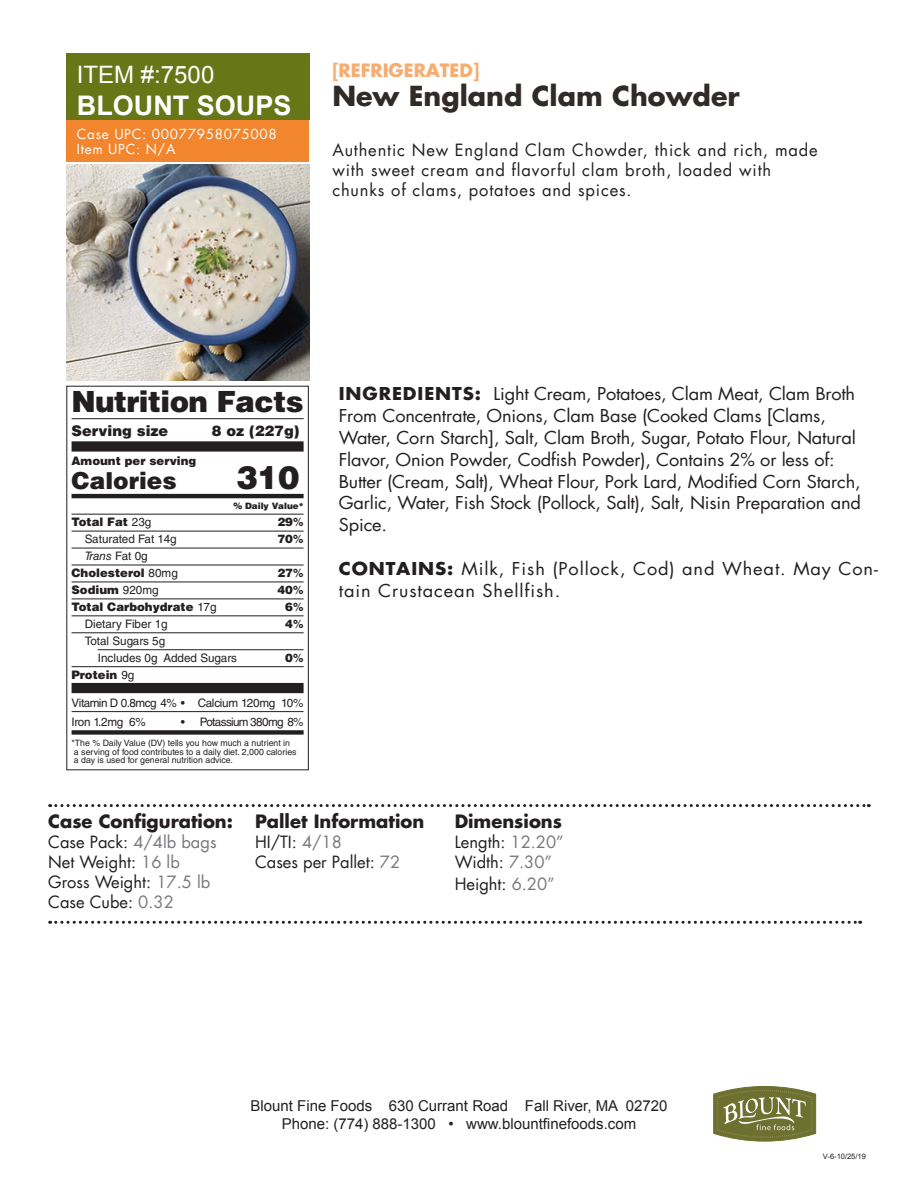
<style>
.page{position:relative;width:918px;height:1188px;background:#fff}
.page>*{position:absolute;margin:0;border:0;box-sizing:border-box;transform-origin:0 0}
.t1{font:900 32.1px "Helvetica LT Std";color:#231f20}
.t2{font:900 29.25px "Helvetica LT Std";letter-spacing:-.02em;color:#231f20}
.t3{font:700 27px "Futura";color:#302a28}
.t4{font:700 27px "Arial";color:#fff}
.t5{font:24px "Arial";color:#fff}
.t6{font:900 23.4px "Helvetica LT Std";color:#231f20}
.t7{font:700 18px "Futura";color:#231f20}
.t8{font:700 18px "Futura";color:#f7ac70}
.t9{font:17.4px/21.9px "Futura";letter-spacing:-.01em;color:#231f20;scale:1.05 1}
.t10{font:17.4px/21.9px "Futura";letter-spacing:.05em;color:#231f20;scale:1.05 1}
.t11{font:16.5px/19.8px "Futura";letter-spacing:.05em;color:#231f20}
.t12{font:16.5px/19.8px "Futura";color:#231f20}
.t13{font:15px/18px "Arial";color:#231f20;text-align:center}
.t14{font:900 14.55px "Helvetica LT Std";color:#231f20}
.t15{font:13.5px/15px "Futura";letter-spacing:.05em;color:#fff}
.t16{font:900 11.7px/17px "Helvetica LT Std";color:#231f20}
.t17{font:11.7px/17px "Helvetica LT Std";color:#231f20}
.t18{font:11.7px/19px "Helvetica LT Std";letter-spacing:-.04em;color:#231f20}
.t19{font:11.7px "Helvetica LT Std";letter-spacing:-.055em;color:#231f20}
.t20{font:8.7px/8.7px "Helvetica LT Std";color:#231f20}
.t21{font:900 8.7px "Helvetica LT Std";color:#231f20}
.t22{font:7.5px "Arial";color:#231f20}
.s1{font-weight:400}
.s2{font-weight:700}
.s3{font-weight:400;font-style:italic}
.s4{color:#76787b}
</style>
<div class="page">
<div style="left:66px;top:54px;width:243px;height:66px;background:#677717"></div>
<img style="left:66px;top:164px;width:243px;height:216px">
<svg style="left:713px;top:1086px;width:103px;height:55px;background:#898c57"></svg>
<div style="left:66px;top:120px;width:243px;height:41px;background:#f1862e"></div>
<svg style="left:50px;top:804px;width:819px;height:3px"></svg>
<svg style="left:50px;top:921px;width:811px;height:3px"></svg>
<hr style="left:72px;top:418px;width:232px;height:1px;background:#231f20">
<div style="left:72px;top:441px;width:232px;height:11px;background:#231f20"></div>
<hr style="left:72px;top:494px;width:232px;height:4px;background:#231f20">
<hr style="left:72px;top:514px;width:232px;height:1px;background:#231f20">
<hr style="left:72px;top:531px;width:232px;height:1px;background:#231f20">
<hr style="left:72px;top:548px;width:232px;height:1px;background:#231f20">
<hr style="left:72px;top:565px;width:232px;height:1px;background:#231f20">
<hr style="left:72px;top:582px;width:232px;height:1px;background:#231f20">
<hr style="left:72px;top:599px;width:232px;height:1px;background:#231f20">
<hr style="left:72px;top:616px;width:232px;height:1px;background:#231f20">
<hr style="left:72px;top:633px;width:232px;height:1px;background:#231f20">
<hr style="left:98px;top:649px;width:206px;height:1px;background:#231f20">
<hr style="left:72px;top:666px;width:232px;height:1px;background:#231f20">
<div style="left:72px;top:683px;width:232px;height:10px;background:#231f20"></div>
<hr style="left:72px;top:711px;width:232px;height:1px;background:#231f20">
<div style="left:72px;top:730px;width:232px;height:5px;background:#231f20"></div>
<div style="left:66px;top:386px;width:243px;height:384px;border:1px solid #231f20"></div>
<h3 class="t5" style="left:77px;top:59px;width:139px">ITEM #:7500</h3>
<h3 class="t4" style="left:77px;top:87px;width:216px">BLOUNT SOUPS</h3>
<p class="t15" style="left:77px;top:126px;width:202px">Case UPC: 00077958075008<br>Item UPC: N/A</p>
<p class="t8" style="left:332px;top:57px;width:148px">[REFRIGERATED]</p>
<h3 class="t3" style="left:332px;top:77px;width:409px">New England Clam Chowder</h3>
<p class="t11" style="left:332px;top:140px;width:487px">Authentic New England Clam Chowder, thick and rich, made with sweet cream and flavorful clam broth, loaded with chunks of clams, potatoes and spices.</p>
<h2 class="t2" style="left:72px;top:382px;width:234px">Nutrition Facts</h2>
<p class="t14" style="left:72px;top:421px;width:98px">Serving size</p>
<p class="t14" style="left:212px;top:421px;width:89px">8 oz (227g)</p>
<p class="t16" style="left:72px;top:452px;width:126px">Amount per serving</p>
<h3 class="t6" style="left:72px;top:465px;width:107px">Calories</h3>
<h1 class="t1" style="left:236px;top:456px;width:65px">310</h1>
<p class="t21" style="left:233px;top:500px;width:72px">% Daily Value*</p>
<p class="t16" style="left:72px;top:513px;width:81px">Total Fat <span class="s1">23g</span></p>
<p class="t16" style="left:278px;top:513px;width:27px">29<span class="s2">%</span></p>
<p class="t17" style="left:85px;top:530px;width:93px">Saturated Fat 14g</p>
<p class="t16" style="left:278px;top:530px;width:27px">70<span class="s2">%</span></p>
<p class="t16" style="left:72px;top:547px;width:108px;text-indent:13px"><span class="s3">Trans</span> <span class="s1">Fat 0g<br></span>Cholesterol <span class="s1">80mg</span></p>
<p class="t16" style="left:278px;top:564px;width:27px">27<span class="s2">%</span></p>
<p class="t16" style="left:72px;top:581px;width:89px">Sodium <span class="s1">920mg</span></p>
<p class="t16" style="left:278px;top:581px;width:27px">40<span class="s2">%</span></p>
<p class="t16" style="left:72px;top:598px;width:146px">Total Carbohydrate <span class="s1">17g</span></p>
<p class="t16" style="left:285px;top:598px;width:20px">6<span class="s2">%</span></p>
<p class="t17" style="left:85px;top:615px;width:85px">Dietary Fiber 1g</p>
<p class="t16" style="left:285px;top:615px;width:20px">4<span class="s2">%</span></p>
<p class="t17" style="left:98px;top:632px;width:141px;text-indent:-13px">Total Sugars 5g<br>Includes 0g Added Sugars</p>
<p class="t16" style="left:285px;top:649px;width:20px">0<span class="s2">%</span></p>
<p class="t16" style="left:72px;top:666px;width:64px">Protein <span class="s1">9g</span></p>
<p class="t18" style="left:72px;top:693px;width:233px">Vitamin D 0.8mcg 4% • Calcium 120mg 10%<br>Iron 1.2mg 6%</p>
<p class="t19" style="left:181px;top:715px;width:124px">• Potassium 380mg 8%</p>
<p class="t20" style="left:72px;top:738px;width:227px">*The % Daily Value (DV) tells you how much a nutrient in a serving of food contributes to a daily diet. 2,000 calories a day is used for general nutrition advice.</p>
<p class="t9" style="left:339px;top:383px;width:499px"><span class="s2">INGREDIENTS:</span> Light Cream, Potatoes, Clam Meat, Clam Broth From Concentrate, Onions, Clam Base (Cooked Clams [Clams, Water, Corn Starch], Salt, Clam Broth, Sugar, Potato Flour, Natural Flavor, Onion Powder, Codfish Powder), Contains 2% or less of:<br>Butter (Cream, Salt), Wheat Flour, Pork Lard, Modified Corn Starch, Garlic, Water, Fish Stock (Pollock, Salt), Salt, Nisin Preparation and Spice.</p>
<p class="t10" style="left:339px;top:557px;width:515px"><span class="s2">CONTAINS:</span> Milk, Fish (Pollock, Cod) and Wheat. May Con&shy;tain Crustacean Shellfish.</p>
<p class="t7" style="left:48px;top:809px;width:186px">Case Configuration:</p>
<p class="t12" style="left:48px;top:832px;width:170px">Case Pack: <span class="s4">4/4lb bags<br></span>Net Weight: <span class="s4">16 lb<br></span>Gross Weight: <span class="s4">17.5 lb<br></span>Case Cube: <span class="s4">0.32</span></p>
<p class="t7" style="left:255px;top:809px;width:171px">Pallet Information</p>
<p class="t12" style="left:255px;top:832px;width:147px">HI/TI: <span class="s4">4/18<br></span>Cases per Pallet: <span class="s4">72</span></p>
<p class="t7" style="left:455px;top:809px;width:109px">Dimensions</p>
<p class="t12" style="left:455px;top:832px;width:111px">Length: <span class="s4">12.20”<br></span>Width: <span class="s4">7.30”</span></p>
<p class="t12" style="left:455px;top:873px;width:102px">Height: <span class="s4">6.20”</span></p>
<p class="t13" style="left:251px;top:1097px;width:418px">Blount Fine Foods 630 Currant Road Fall River, MA 02720<br>Phone: (774) 888-1300 • www.blountfinefoods.com</p>
<p class="t22" style="left:823px;top:1151px;width:44px">V-6-10/25/19</p>
</div>
